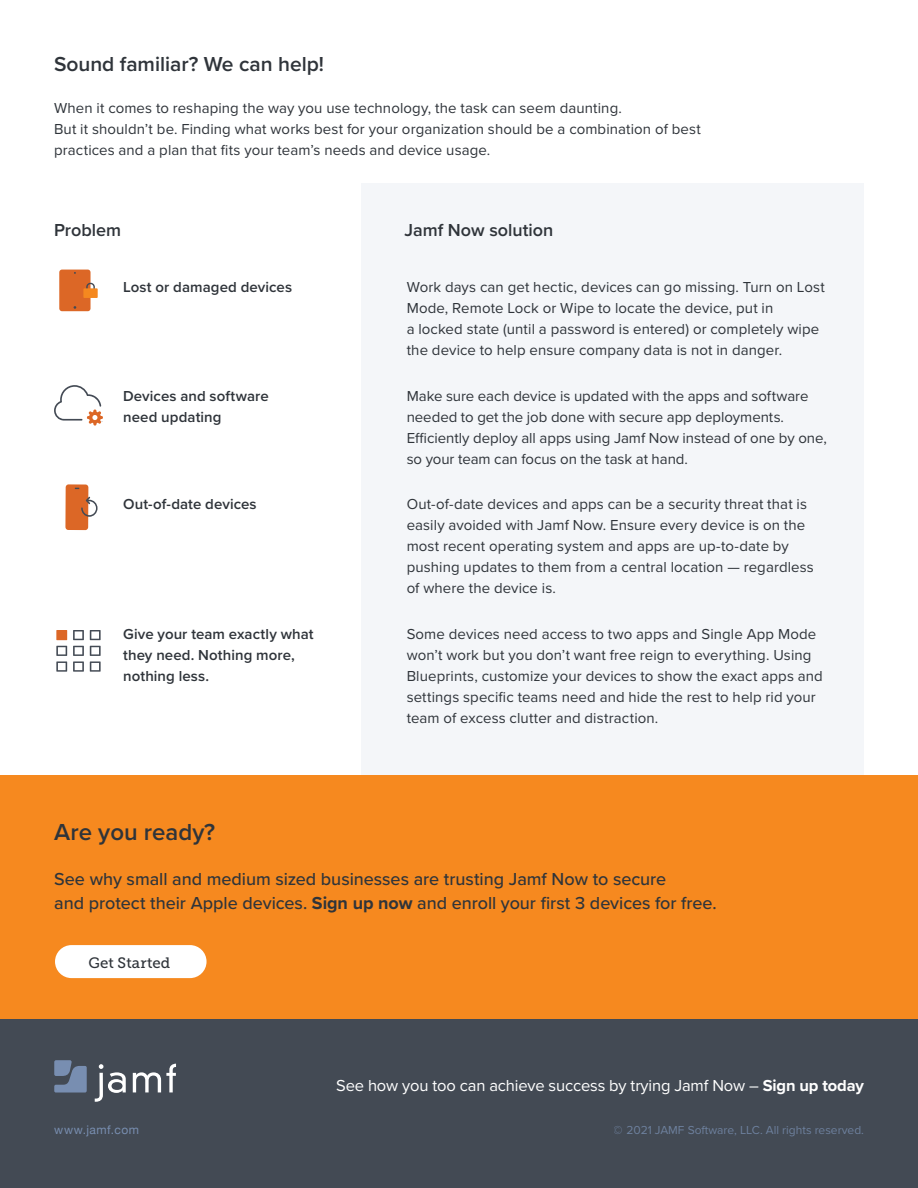
<style>
.page{position:relative;width:918px;height:1188px;background:#fff}
.page>*{position:absolute;margin:0;border:0;box-sizing:border-box;transform-origin:0 0}
.t1{font:600 24px "Proxima Nova";color:#2f343a}
.t2{font:600 21px "Proxima Nova";color:#2f343a}
.t3{font:500 18px/24px "Proxima Nova";letter-spacing:-.005em;color:#2f343a}
.t4{font:600 18px "Proxima Nova";color:#2f343a}
.t5{font:16.5px "Proxima Nova";letter-spacing:-.01em;color:#fff}
.t6{font:15px/21px "Proxima Nova";letter-spacing:.005em;color:#2f343a}
.t7{font:600 15px/21px "Proxima Nova";letter-spacing:.005em;color:#2f343a}
.t8{font:15px "Museo Slab 500";letter-spacing:.01em;color:#2f343a}
.t9{font:12px "Proxima Nova";color:#788eb0}
.t10{font:12px "Helvetica Neue";letter-spacing:.04em;color:#788eb0}
.s1{font-weight:700}
</style>
<div class="page">
<div style="left:362px;top:183px;width:502px;height:592px;background:#f4f6f9"></div>
<div style="left:0;top:775px;width:918px;height:262px;background:#f6891f"></div>
<div style="left:0;top:1019px;width:918px;height:169px;background:#434a54"></div>
<svg style="left:133px;top:1064px;width:43px;height:28px"></svg>
<svg style="left:95px;top:1064px;width:31px;height:38px"></svg>
<svg style="left:54px;top:1060px;width:33px;height:33px"></svg>
<div style="left:55px;top:945px;width:152px;height:33px;background:#fff;border-radius:17px"></div>
<svg style="left:54px;top:385px;width:49px;height:41px"></svg>
<div style="left:59px;top:270px;width:32px;height:41px;background:#dc6726;border-radius:3px"></div>
<svg style="left:86px;top:283px;width:9px;height:5px"></svg>
<div style="left:83px;top:288px;width:15px;height:10px;background:#f5881f"></div>
<svg style="left:73px;top:630px;width:11px;height:10px"></svg>
<svg style="left:90px;top:630px;width:11px;height:10px"></svg>
<svg style="left:56px;top:646px;width:11px;height:26px"></svg>
<svg style="left:73px;top:646px;width:11px;height:26px"></svg>
<svg style="left:90px;top:646px;width:11px;height:26px"></svg>
<div style="left:56px;top:630px;width:11px;height:10px;background:#dc6726"></div>
<div style="left:65px;top:484px;width:23px;height:46px;background:#dc6726;border-radius:3px"></div>
<svg style="left:81px;top:497px;width:17px;height:20px"></svg>
<p class="t2" style="left:54px;top:51px;width:272px">Sound familiar? We can help!</p>
<p class="t6" style="left:54px;top:97px;width:648px">When it comes to reshaping the way you use technology, the task can seem daunting.<br>But it shouldn’t be. Finding what works best for your organization should be a combination of best practices and a plan that fits your team’s needs and device usage.</p>
<p class="t4" style="left:54px;top:219px;width:69px">Problem</p>
<p class="t4" style="left:404px;top:219px;width:150px">Jamf Now solution</p>
<p class="t7" style="left:123px;top:277px;width:170px">Lost or damaged devices</p>
<p class="t6" style="left:407px;top:277px;width:420px">Work days can get hectic, devices can go missing. Turn on Lost Mode, Remote Lock or Wipe to locate the device, put in<br>a locked state (until a password is entered) or completely wipe the device to help ensure company data is not in danger.</p>
<p class="t7" style="left:123px;top:385px;width:147px">Devices and software need updating</p>
<p class="t6" style="left:407px;top:385px;width:422px">Make sure each device is updated with the apps and software needed to get the job done with secure app deployments.<br>Efficiently deploy all apps using Jamf Now instead of one by one, so your team can focus on the task at hand.</p>
<p class="t7" style="left:123px;top:494px;width:135px">Out-of-date devices</p>
<p class="t6" style="left:407px;top:494px;width:409px">Out-of-date devices and apps can be a security threat that is easily avoided with Jamf Now. Ensure every device is on the most recent operating system and apps are up-to-date by pushing updates to them from a central location — regardless of where the device is.</p>
<p class="t7" style="left:123px;top:624px;width:192px">Give your team exactly what they need. Nothing more, nothing less.</p>
<p class="t6" style="left:407px;top:624px;width:418px">Some devices need access to two apps and Single App Mode won’t work but you don’t want free reign to everything. Using Blueprints, customize your devices to show the exact apps and settings specific teams need and hide the rest to help rid your team of excess clutter and distraction.</p>
<p class="t1" style="left:54px;top:818px;width:163px">Are you ready?</p>
<p class="t3" style="left:54px;top:868px;width:664px">See why small and medium sized businesses are trusting Jamf Now to secure<br>and protect their Apple devices. <span class="s1">Sign up now</span> and enroll your first 3 devices for free.</p>
<p class="t8" style="left:88px;top:954px;width:83px">Get Started</p>
<p class="t5" style="left:336px;top:1076px;width:529px">See how you too can achieve success by trying Jamf Now – <span class="s1">Sign up today</span></p>
<p class="t10" style="left:54px;top:1121px;width:86px">www.jamf.com</p>
<p class="t9" style="left:614px;top:1123px;width:252px">© 2021 JAMF Software, LLC. All rights reserved.</p>
</div>
